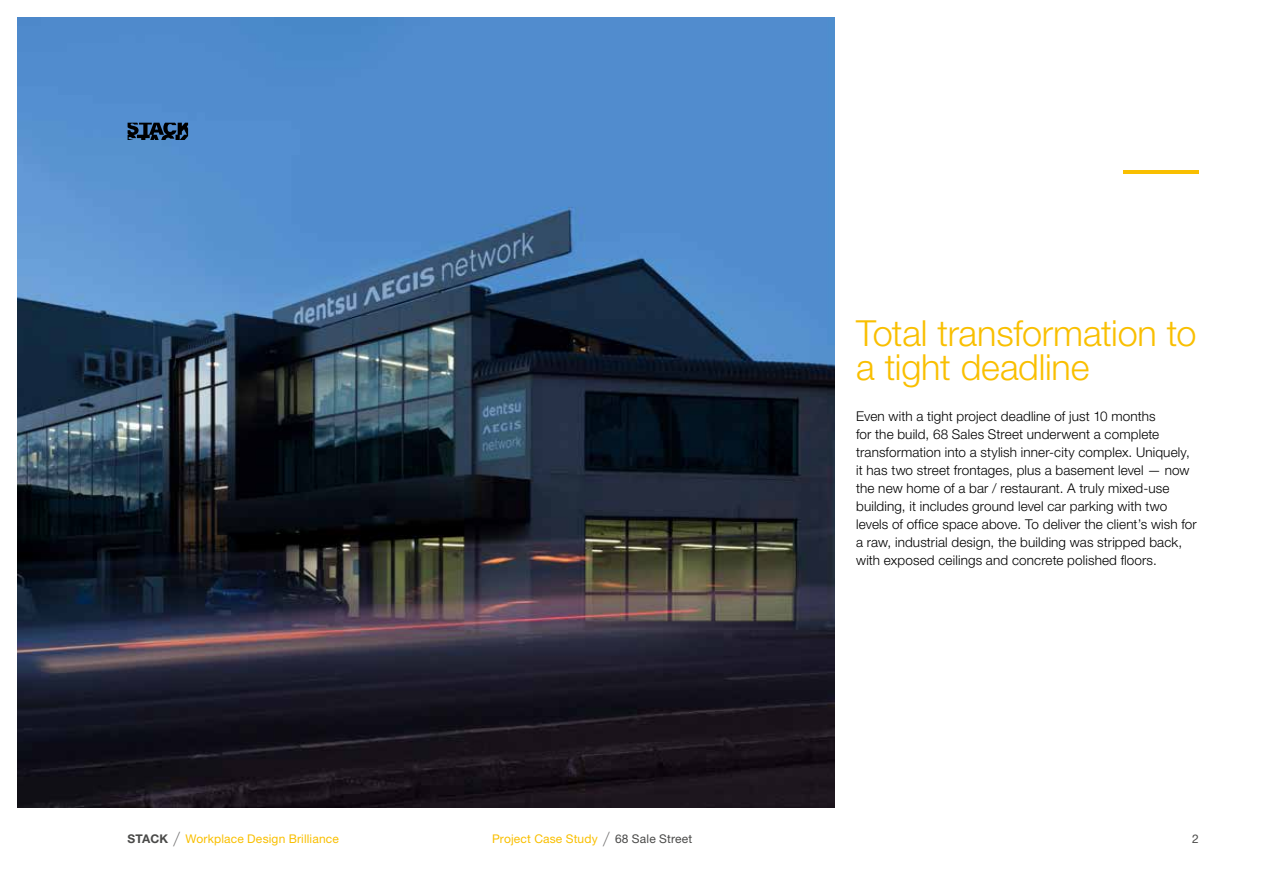
<style>
.page{position:relative;width:1263px;height:893px;background:#fff}
.page>*{position:absolute;margin:0;border:0;box-sizing:border-box;transform-origin:0 0}
.t1{font:300 36px/34.5px "Helvetica Neue LT Pro";letter-spacing:-.01em;color:#f9bf00}
.t2{font:300 13.5px/18px "Helvetica Neue LT Pro";letter-spacing:.01em;color:#000}
.t3{font:12px "Helvetica Neue LT Pro";letter-spacing:.015em;color:#f9bf00}
.t4{font:12px "Helvetica Neue LT Pro";color:#4a4a49}
.s1{font-weight:700;color:#4a4a49}
.s2{font-weight:100;font-size:19.5px;color:#706f6f}
.s3{color:#4a4a49}
</style>
<div class="page">
<hr style="left:1124px;top:170px;width:75px;height:3px;background:#f9bf00">
<img style="left:17px;top:17px;width:818px;height:791px">
<svg style="left:128px;top:123px;width:60px;height:17px"></svg>
<h1 class="t1" style="left:856px;top:315px;width:342px">Total transformation to a tight deadline</h1>
<p class="t2" style="left:856px;top:406px;width:342px">Even with a tight project deadline of just 10 months<br>for the build, 68 Sales Street underwent a complete transformation into a stylish inner-city complex. Uniquely, it has two street frontages, plus a basement level — now the new home of a bar / restaurant. A truly mixed-use building, it includes ground level car parking with two levels of office space above. To deliver the client’s wish for a raw, industrial design, the building was stripped back, with exposed ceilings and concrete polished floors.</p>
<p class="t3" style="left:128px;top:832px;width:213px"><span class="s1">STACK</span> <span class="s2">/</span> Workplace Design Brilliance</p>
<p class="t3" style="left:492px;top:832px;width:202px">Project Case Study <span class="s2">/</span> <span class="s3">68 Sale Street</span></p>
<p class="t4" style="left:1192px;top:832px;width:8px">2</p>
</div>
